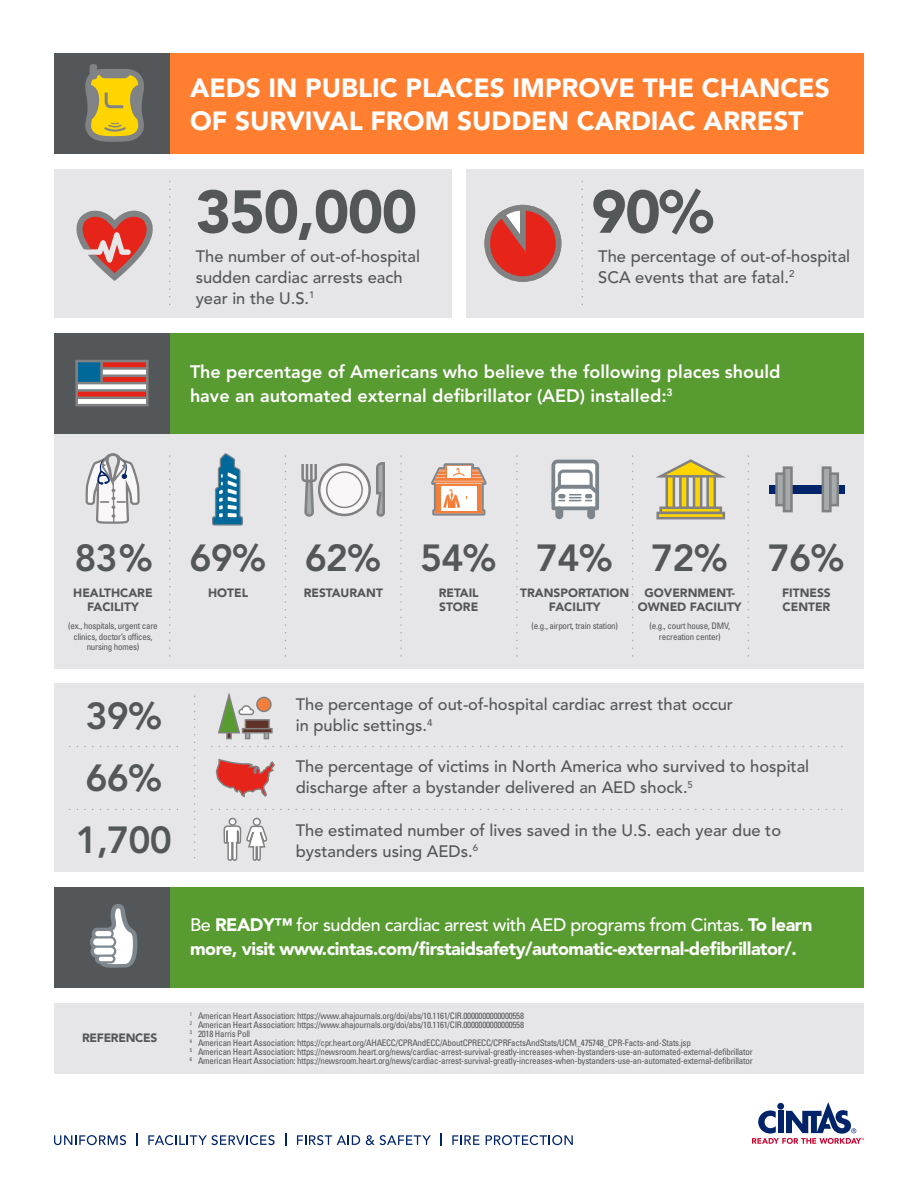
<style>
.page{position:relative;width:918px;height:1188px;background:#fff}
.page>*{position:absolute;margin:0;border:0;box-sizing:border-box;transform-origin:0 0}
.t1{font:900 59.85px "Avenir LT Std";letter-spacing:-.025em;color:#54575a}
.t2{font:800 37.5px "Avenir LT Std";letter-spacing:-.025em;color:#54575a}
.t3{font:900 26.1px/32.2px "Avenir LT Std";color:#fff}
.t4{font:900 18px/24px "Avenir LT Std";letter-spacing:-.025em;color:#fff}
.t5{font:800 18px/24px "Avenir LT Std";color:#fff}
.t6{font:500 16.5px/21px "Avenir LT Std";color:#54575a}
.t7{font:900 12px/13.5px "Avenir LT Std";color:#54575a;text-align:center}
.t8{font:900 12px "Avenir LT Std";letter-spacing:-.025em;color:#54575a}
.t9{font:condensed 9px/9px "Univers";letter-spacing:-.025em;color:#54575a;text-align:center}
.s1{font-weight:500}
</style>
<div class="page">
<div style="left:54px;top:333px;width:810px;height:335px;background:#e6e5e7"></div>
<div style="left:54px;top:888px;width:810px;height:100px;background:#589b31"></div>
<div style="left:54px;top:888px;width:116px;height:100px;background:#54575a"></div>
<div style="left:54px;top:683px;width:810px;height:189px;background:#e6e5e7"></div>
<div style="left:54px;top:333px;width:810px;height:100px;background:#589b31"></div>
<div style="left:467px;top:169px;width:397px;height:149px;background:#e6e5e7"></div>
<svg style="left:582px;top:182px;width:1px;height:122px"></svg>
<div style="left:54px;top:169px;width:397px;height:149px;background:#e6e5e7"></div>
<div style="left:54px;top:1003px;width:810px;height:71px;background:#e6e5e7"></div>
<div style="left:54px;top:54px;width:810px;height:100px;background:#ff7e30"></div>
<div style="left:54px;top:54px;width:116px;height:100px;background:#54575a"></div>
<div style="left:54px;top:333px;width:116px;height:100px;background:#54575a"></div>
<div style="left:90px;top:64px;width:7px;height:15px;background:#808385;border-radius:3px"></div>
<svg style="left:85px;top:66px;width:59px;height:76px"></svg>
<svg style="left:76px;top:211px;width:77px;height:70px"></svg>
<svg style="left:194px;top:696px;width:1px;height:163px"></svg>
<svg style="left:169px;top:182px;width:1px;height:122px"></svg>
<svg style="left:285px;top:456px;width:1px;height:201px"></svg>
<svg style="left:212px;top:746px;width:631px;height:1px"></svg>
<svg style="left:70px;top:809px;width:108px;height:1px"></svg>
<svg style="left:400px;top:456px;width:2px;height:201px"></svg>
<svg style="left:516px;top:456px;width:2px;height:201px"></svg>
<svg style="left:632px;top:456px;width:1px;height:201px"></svg>
<svg style="left:748px;top:456px;width:1px;height:201px"></svg>
<svg style="left:212px;top:453px;width:31px;height:73px"></svg>
<svg style="left:431px;top:463px;width:56px;height:53px"></svg>
<div style="left:587px;top:507px;width:8px;height:12px;background:#7c858c;border-radius:4px"></div>
<div style="left:555px;top:507px;width:8px;height:12px;background:#7c858c;border-radius:4px"></div>
<svg style="left:551px;top:460px;width:48px;height:50px"></svg>
<svg style="left:70px;top:453px;width:112px;height:294px"></svg>
<svg style="left:319px;top:465px;width:51px;height:50px;fill:#f9f7f8"></svg>
<div style="left:318px;top:463px;width:53px;height:53px;border:3px solid #818182;border-radius:50%"></div>
<div style="left:326px;top:471px;width:37px;height:37px;border:1px solid #818182;border-radius:50%"></div>
<svg style="left:376px;top:462px;width:9px;height:55px"></svg>
<svg style="left:301px;top:464px;width:16px;height:53px"></svg>
<div style="left:770px;top:485px;width:75px;height:9px;background:#002369"></div>
<svg style="left:783px;top:466px;width:10px;height:46px"></svg>
<svg style="left:775px;top:472px;width:10px;height:34px"></svg>
<svg style="left:822px;top:466px;width:10px;height:46px"></svg>
<svg style="left:829px;top:472px;width:10px;height:34px"></svg>
<svg style="left:665px;top:480px;width:10px;height:27px"></svg>
<svg style="left:679px;top:480px;width:10px;height:27px"></svg>
<svg style="left:693px;top:480px;width:9px;height:27px"></svg>
<svg style="left:706px;top:480px;width:10px;height:27px"></svg>
<svg style="left:656px;top:459px;width:68px;height:21px"></svg>
<svg style="left:659px;top:507px;width:63px;height:5px"></svg>
<svg style="left:656px;top:512px;width:69px;height:7px"></svg>
<svg style="left:90px;top:904px;width:47px;height:64px"></svg>
<div style="left:93px;top:938px;width:21px;height:8px;background:#fff;border-radius:3px"></div>
<div style="left:94px;top:948px;width:20px;height:7px;background:#fff;border-radius:3px"></div>
<div style="left:95px;top:931px;width:16px;height:5px;background:#fff;border-radius:3px"></div>
<hr style="left:99px;top:957px;width:14px;height:4px;background:#fff;border-radius:2px">
<div style="left:77px;top:361px;width:71px;height:44px;background:#fff"></div>
<div style="left:76px;top:361px;width:26px;height:22px;background:#006999"></div>
<div style="left:102px;top:362px;width:45px;height:6px;background:#e72419"></div>
<div style="left:102px;top:376px;width:45px;height:6px;background:#e72419"></div>
<div style="left:76px;top:391px;width:71px;height:6px;background:#e72419"></div>
<div style="left:75px;top:360px;width:74px;height:46px;border:3px solid #818182"></div>
<hr style="left:102px;top:367px;width:45px;height:3px;background:#818182">
<hr style="left:102px;top:374px;width:45px;height:3px;background:#818182">
<hr style="left:77px;top:382px;width:70px;height:2px;background:#818182">
<hr style="left:77px;top:389px;width:70px;height:3px;background:#818182">
<hr style="left:77px;top:397px;width:70px;height:2px;background:#818182">
<hr style="left:100px;top:361px;width:3px;height:22px;background:#818182">
<svg style="left:226px;top:735px;width:6px;height:4px"></svg>
<svg style="left:245px;top:735px;width:5px;height:4px"></svg>
<svg style="left:264px;top:733px;width:5px;height:6px"></svg>
<div style="left:245px;top:719px;width:25px;height:12px;background:#5f3327;border:1px solid #818182"></div>
<svg style="left:255px;top:728px;width:18px;height:5px"></svg>
<svg style="left:257px;top:697px;width:14px;height:14px"></svg>
<div style="left:256px;top:697px;width:16px;height:15px;border:1px solid #818182;border-radius:50%"></div>
<svg style="left:218px;top:692px;width:37px;height:43px"></svg>
<svg style="left:212px;top:758px;width:635px;height:130px"></svg>
<svg style="left:484px;top:204px;width:78px;height:78px"></svg>
<svg style="left:752px;top:1102px;width:112px;height:42px"></svg>
<svg style="left:54px;top:1135px;width:72px;height:10px"></svg>
<svg style="left:136px;top:1133px;width:2px;height:13px"></svg>
<svg style="left:148px;top:1135px;width:127px;height:10px"></svg>
<svg style="left:285px;top:1133px;width:1px;height:13px"></svg>
<svg style="left:297px;top:1135px;width:63px;height:10px"></svg>
<svg style="left:366px;top:1135px;width:65px;height:10px"></svg>
<svg style="left:440px;top:1133px;width:2px;height:13px"></svg>
<svg style="left:452px;top:1135px;width:28px;height:10px"></svg>
<svg style="left:486px;top:1135px;width:87px;height:10px"></svg>
<h3 class="t3" style="left:190px;top:72px;width:641px">AEDS IN PUBLIC PLACES IMPROVE THE CHANCES<br>OF SURVIVAL FROM SUDDEN CARDIAC ARREST</h3>
<h1 class="t1" style="left:196px;top:176px;width:223px">350,000</h1>
<h3 class="t6" style="left:196px;top:246px;width:226px">The number of out-of-hospital sudden cardiac arrests each year in the U.S.<sup>1</sup></h3>
<h1 class="t1" style="left:591px;top:176px;width:124px">90%</h1>
<h3 class="t6" style="left:598px;top:246px;width:253px">The percentage of out-of-hospital<br>SCA events that are fatal.<sup>2</sup></h3>
<h3 class="t5" style="left:190px;top:360px;width:592px">The percentage of Americans who believe the following places should have an automated external defibrillator (AED) installed:<sup>3</sup></h3>
<h2 class="t2" style="left:74px;top:535px;width:80px">83%</h2>
<h3 class="t7" style="left:73px;top:586px;width:81px">HEALTHCARE<br>FACILITY</h3>
<p class="t9" style="left:68px;top:620px;width:91px;line-height:10.8px">(ex., hospitals, urgent care clinics, doctor’s offices, nursing homes)</p>
<h2 class="t2" style="left:190px;top:535px;width:78px">69%</h2>
<h3 class="t7" style="left:208px;top:586px;width:41px">HOTEL</h3>
<h2 class="t2" style="left:305px;top:535px;width:78px">62%</h2>
<h3 class="t7" style="left:304px;top:586px;width:81px">RESTAURANT</h3>
<h2 class="t2" style="left:420px;top:535px;width:78px">54%</h2>
<h3 class="t7" style="left:439px;top:586px;width:42px;text-align:left">RETAIL<br>STORE</h3>
<h2 class="t2" style="left:536px;top:535px;width:78px">74%</h2>
<h3 class="t7" style="left:520px;top:586px;width:111px">TRANSPORTATION<br>FACILITY</h3>
<p class="t9" style="left:532px;top:621px;width:88px">(e.g., airport, train station)</p>
<h2 class="t2" style="left:651px;top:535px;width:78px">72%</h2>
<h3 class="t7" style="left:638px;top:586px;width:105px">GOVERNMENT-<br>OWNED FACILITY</h3>
<p class="t9" style="left:650px;top:620px;width:82px;line-height:10.8px">(e.g., court house, DMV, recreation center)</p>
<h2 class="t2" style="left:768px;top:535px;width:78px">76%</h2>
<h3 class="t7" style="left:782px;top:586px;width:50px;text-align:left">FITNESS<br>CENTER</h3>
<h2 class="t2" style="left:86px;top:693px;width:78px">39%</h2>
<h3 class="t6" style="left:296px;top:695px;width:439px">The percentage of out-of-hospital cardiac arrest that occur in public settings.<sup>4</sup></h3>
<h2 class="t2" style="left:86px;top:755px;width:78px">66%</h2>
<h3 class="t6" style="left:296px;top:756px;width:515px">The percentage of victims in North America who survived to hospital discharge after a bystander delivered an AED shock.<sup>5</sup></h3>
<h2 class="t2" style="left:76px;top:818px;width:98px">1,700</h2>
<h3 class="t6" style="left:296px;top:820px;width:487px">The estimated number of lives saved in the U.S. each year due to bystanders using AEDs.<sup>6</sup></h3>
<h3 class="t8" style="left:82px;top:1031px;width:77px">REFERENCES</h3>
<h3 class="t4" style="left:190px;top:913px;width:624px"><span class="s1">Be</span> READY™ <span class="s1">for sudden cardiac arrest with AED programs from Cintas.</span> To learn more, visit www.cintas.com/firstaidsafety/automatic-external-defibrillator/.</h3>
<p class="t9" style="left:190px;top:1011px;width:564px;text-align:left"><sup>1</sup> American Heart Association: https://www.ahajournals.org/doi/abs/10.1161/CIR.0000000000000558<br><sup>2</sup> American Heart Association: https://www.ahajournals.org/doi/abs/10.1161/CIR.0000000000000558<br><sup>3</sup> 2018 Harris Poll<br><sup>4</sup> American Heart Association: https://cpr.heart.org/AHAECC/CPRAndECC/AboutCPRECC/CPRFactsAndStats/UCM_475748_CPR-Facts-and-Stats.jsp<br><sup>5</sup> American Heart Association: https://newsroom.heart.org/news/cardiac-arrest-survival-greatly-increases-when-bystanders-use-an-automated-external-defibrillator <sup>6</sup> American Heart Association: https://newsroom.heart.org/news/cardiac-arrest-survival-greatly-increases-when-bystanders-use-an-automated-external-defibrillator</p>
</div>
